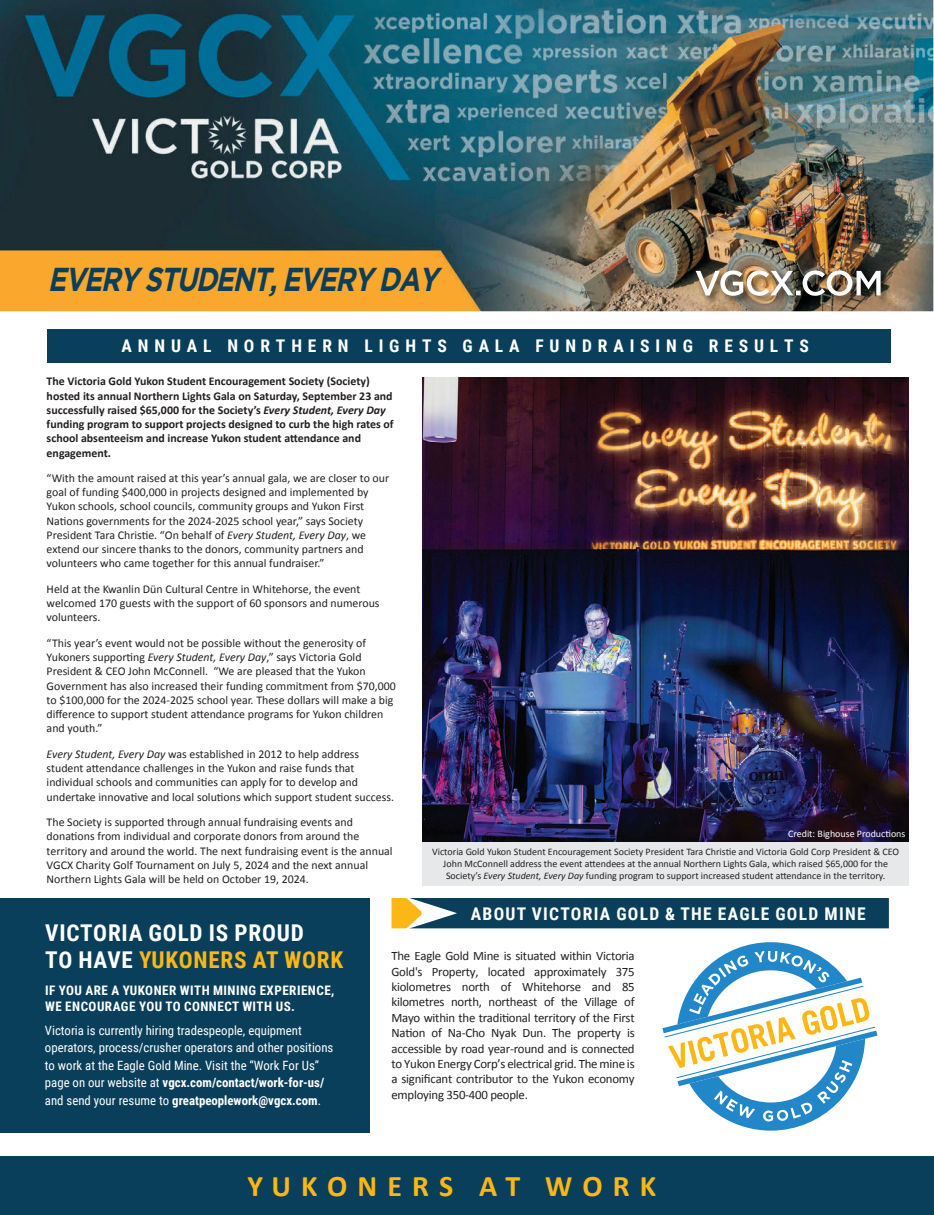
<style>
.page{position:relative;width:934px;height:1215px;background:#fff}
.page>*{position:absolute;margin:0;border:0;box-sizing:border-box;transform-origin:0 0}
.t1{font:italic 700 33px "Gotham HTF";color:#0a3f5b;scale:.82 1}
.t2{font:700 30px "Calibri";letter-spacing:.335em;color:#fbb715}
.t3{font:700 23.12px/26.2px "Roboto Condensed";letter-spacing:.035em;color:#fff}
.t4{font:700 17.5px "Roboto Condensed";letter-spacing:.335em;color:#fff}
.t5{font:700 17.5px "Roboto Condensed";letter-spacing:.075em;color:#fff}
.t6{font:700 13.12px/16.2px "Roboto Condensed";letter-spacing:.035em;color:#fff}
.t7{font:12.75px/15.4px "Calibri";letter-spacing:-.02em;color:#231f20;text-align:justify}
.t8{font:12.75px/17.5px "Roboto Condensed";color:#fff}
.t9{font:11.88px/14.2px "Calibri";color:#231f20}
.t10{font:700 11.88px/14.2px "Calibri";color:#231f20}
.t11{font:10px/12px "Calibri";color:#231f20;text-align:center}
.t12{font:10px "Calibri";color:#fff}
.s1{font-style:italic}
.s2{color:#fbb715}
.s3{font-weight:700}
</style>
<div class="page">
<img style="left:422px;top:377px;width:486px;height:466px">
<svg style="left:662px;top:942px;width:215px;height:189px"></svg>
<svg style="left:391px;top:898px;width:498px;height:30px;background:#1f4c5e"></svg>
<div style="left:0;top:1157px;width:934px;height:58px;background:#0a3f5b"></div>
<div style="left:0;top:898px;width:369px;height:234px;background:#0a3f5b"></div>
<img style="left:0;top:0;width:933px;height:311px">
<img style="left:694px;top:268px;width:197px;height:38px">
<img style="left:695px;top:270px;width:185px;height:26px">
<div style="left:47px;top:329px;width:843px;height:34px;background:#0a3f5b"></div>
<div style="left:422px;top:843px;width:486px;height:43px;background:#e7e8e9"></div>
<h1 class="t1" style="left:48px;top:260px;width:487px">EVERY STUDENT,EVERY DAY</h1>
<h3 class="t4" style="left:122px;top:333px;width:689px">ANNUAL NORTHERN LIGHTS GALA FUNDRAISING RESULTS</h3>
<p class="t10" style="left:47px;top:374px;width:348px">The Victoria Gold Yukon Student Encouragement Society (Society) hosted its annual Northern Lights Gala on Saturday, September 23 and successfully raised $65,000 for the Society’s <span class="s1">Every Student, Every Day </span>funding program to support projects designed to curb the high rates of school absenteeism and increase Yukon student attendance and engagement.</p>
<p class="t9" style="left:47px;top:470px;width:344px">“With the amount raised at this year’s annual gala, we are closer to our goal of funding $400,000 in projects designed and implemented by Yukon schools, school councils, community groups and Yukon First Nations governments for the 2024-2025 school year,” says Society President Tara Christie. “On behalf of <span class="s1">Every Student, Every Day</span>, we extend our sincere thanks to the donors, community partners and volunteers who came together for this annual fundraiser.”</p>
<p class="t9" style="left:47px;top:581px;width:334px">Held at the Kwanlin Dün Cultural Centre in Whitehorse, the event welcomed 170 guests with the support of 60 sponsors and numerous volunteers.</p>
<p class="t9" style="left:47px;top:635px;width:351px">“This year’s event would not be possible without the generosity of Yukoners supporting <span class="s1">Every Student, Every Day</span>,” says Victoria Gold President &amp; CEO John McConnell. “We are pleased that the Yukon Government has also increased their funding commitment from $70,000 to $100,000 for the 2024-2025 school year. These dollars will make a big difference to support student attendance programs for Yukon children and youth.”</p>
<p class="t9" style="left:47px;top:746px;width:349px"><span class="s1">Every Student, Every Day</span> was established in 2012 to help address student attendance challenges in the Yukon and raise funds that individual schools and communities can apply for to develop and undertake innovative and local solutions which support student success.</p>
<p class="t9" style="left:47px;top:815px;width:347px">The Society is supported through annual fundraising events and donations from individual and corporate donors from around the territory and around the world. The next fundraising event is the annual VGCX Charity Golf Tournament on July 5, 2024 and the next annual Northern Lights Gala will be held on October 19, 2024.</p>
<p class="t12" style="left:788px;top:827px;width:119px">Credit: Bighouse Productions</p>
<p class="t11" style="left:432px;top:845px;width:468px">Victoria Gold Yukon Student Encouragement Society President Tara Christie and Victoria Gold Corp President &amp; CEO<br>John McConnell address the event attendees at the annual Northern Lights Gala, which raised $65,000 for the<br>Society’s <span class="s1">Every Student, Every Day</span> funding program to support increased student attendance in the territory.</p>
<h3 class="t3" style="left:45px;top:919px;width:299px">VICTORIA GOLD IS PROUD<br>TO HAVE <span class="s2">YUKONERS AT WORK</span></h3>
<p class="t6" style="left:45px;top:982px;width:291px">IF YOU ARE A YUKONER WITH MINING EXPERIENCE,<br>WE ENCOURAGE YOU TO CONNECT WITH US.</p>
<p class="t8" style="left:45px;top:1021px;width:290px">Victoria is currently hiring tradespeople, equipment operators, process/crusher operators and other positions to work at the Eagle Gold Mine. Visit the “Work For Us” page on our website at <span class="s3">vgcx.com/contact/work-for-us/ </span>and send your resume to <span class="s3">greatpeoplework@vgcx.com</span>.</p>
<h3 class="t5" style="left:471px;top:901px;width:396px">ABOUT VICTORIA GOLD &amp; THE EAGLE GOLD MINE</h3>
<p class="t7" style="left:391px;top:948px;width:245px">The Eagle Gold Mine is situated within Victoria Gold's Property, located approximately 375 kiolometres north of Whitehorse and 85 kilometres north, northeast of the Village of Mayo within the traditional territory of the First Nation of Na-Cho Nyak Dun. The property is accessible by road year-round and is connected to Yukon Energy Corp’s electrical grid. The mine is a significant contributor to the Yukon economy employing 350-400 people.</p>
<h2 class="t2" style="left:247px;top:1167px;width:410px">YUKONERS AT WORK</h2>
</div>
